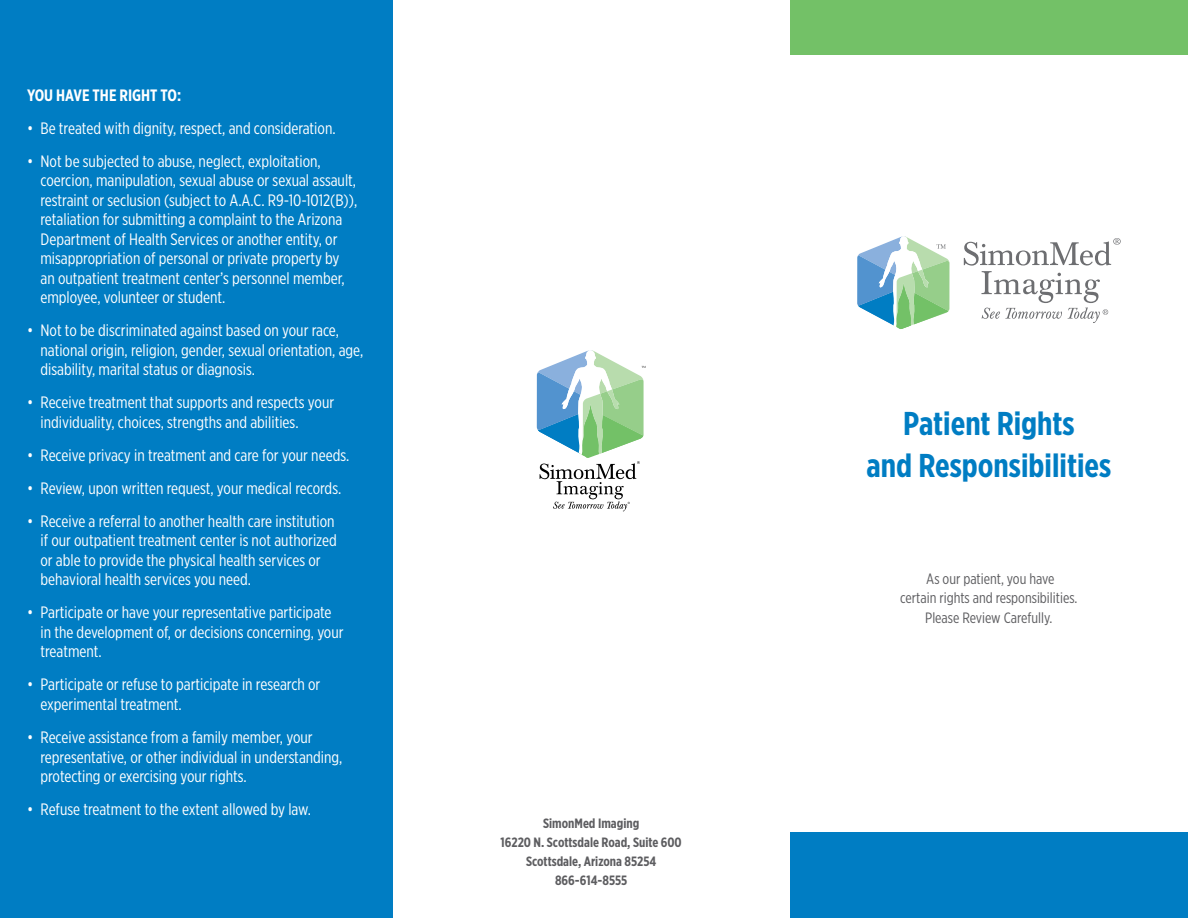
<style>
.page{position:relative;width:1188px;height:918px;background:#fff}
.page>*{position:absolute;margin:0;border:0;box-sizing:border-box;transform-origin:0 0}
.t1{font:700 33px/42px "Gotham X Narrow";color:#007dc3;text-align:center}
.t2{font:16.5px/19.5px "Gotham X Narrow";color:#fff}
.t3{font:700 16.5px "Gotham X Narrow";color:#fff}
.t4{font:15px/19.5px "Gotham X Narrow";color:#5d5d60;text-align:center}
.t5{font:700 13.5px/18.8px "Gotham X Narrow";color:#5d5d60;text-align:center}
</style>
<div class="page">
<div style="left:0;top:1px;width:392px;height:917px;background:#007dc3"></div>
<div style="left:791px;top:0;width:397px;height:55px;background:#73c167"></div>
<div style="left:791px;top:833px;width:397px;height:85px;background:#007dc3"></div>
<svg style="left:537px;top:351px;width:109px;height:160px"></svg>
<svg style="left:857px;top:237px;width:93px;height:92px"></svg>
<svg style="left:964px;top:238px;width:157px;height:85px"></svg>
<p class="t3" style="left:27px;top:85px;width:156px">YOU HAVE THE RIGHT TO:</p>
<p class="t2" style="left:27px;top:118px;width:310px">• Be treated with dignity, respect, and consideration.</p>
<p class="t2" style="left:40px;top:151px;width:318px;text-indent:-13px">• Not be subjected to abuse, neglect, exploitation, coercion, manipulation, sexual abuse or sexual assault, restraint or seclusion (subject to A.A.C. R9-10-1012(B)), retaliation for submitting a complaint to the Arizona Department of Health Services or another entity, or misappropriation of personal or private property by an outpatient treatment center’s personnel member, employee, volunteer or student.</p>
<p class="t2" style="left:40px;top:321px;width:324px;text-indent:-13px">• Not to be discriminated against based on your race, national origin, religion, gender, sexual orientation, age, disability, marital status or diagnosis.</p>
<p class="t2" style="left:40px;top:393px;width:295px;text-indent:-13px">• Receive treatment that supports and respects your individuality, choices, strengths and abilities.</p>
<p class="t2" style="left:27px;top:445px;width:324px">• Receive privacy in treatment and care for your needs.</p>
<p class="t2" style="left:27px;top:478px;width:316px">• Review, upon written request, your medical records.</p>
<p class="t2" style="left:40px;top:511px;width:298px;text-indent:-13px">• Receive a referral to another health care institution if our outpatient treatment center is not authorized or able to provide the physical health services or behavioral health services you need.</p>
<p class="t2" style="left:40px;top:603px;width:305px;text-indent:-13px">• Participate or have your representative participate in the development of, or decisions concerning, your treatment.</p>
<p class="t2" style="left:40px;top:675px;width:281px;text-indent:-13px">• Participate or refuse to participate in research or experimental treatment.</p>
<p class="t2" style="left:40px;top:727px;width:304px;text-indent:-13px">• Receive assistance from a family member, your representative, or other individual in understanding, protecting or exercising your rights.</p>
<p class="t2" style="left:27px;top:799px;width:286px">• Refuse treatment to the extent allowed by law.</p>
<p class="t5" style="left:501px;top:814px;width:183px">SimonMed Imaging<br>16220 N. Scottsdale Road, Suite 600<br>Scottsdale, Arizona 85254<br>866-614-8555</p>
<h1 class="t1" style="left:867px;top:402px;width:246px">Patient Rights<br>and Responsibilities</h1>
<p class="t4" style="left:900px;top:568px;width:179px">As our patient, you have<br>certain rights and responsibilities.<br>Please Review Carefully.</p>
</div>
